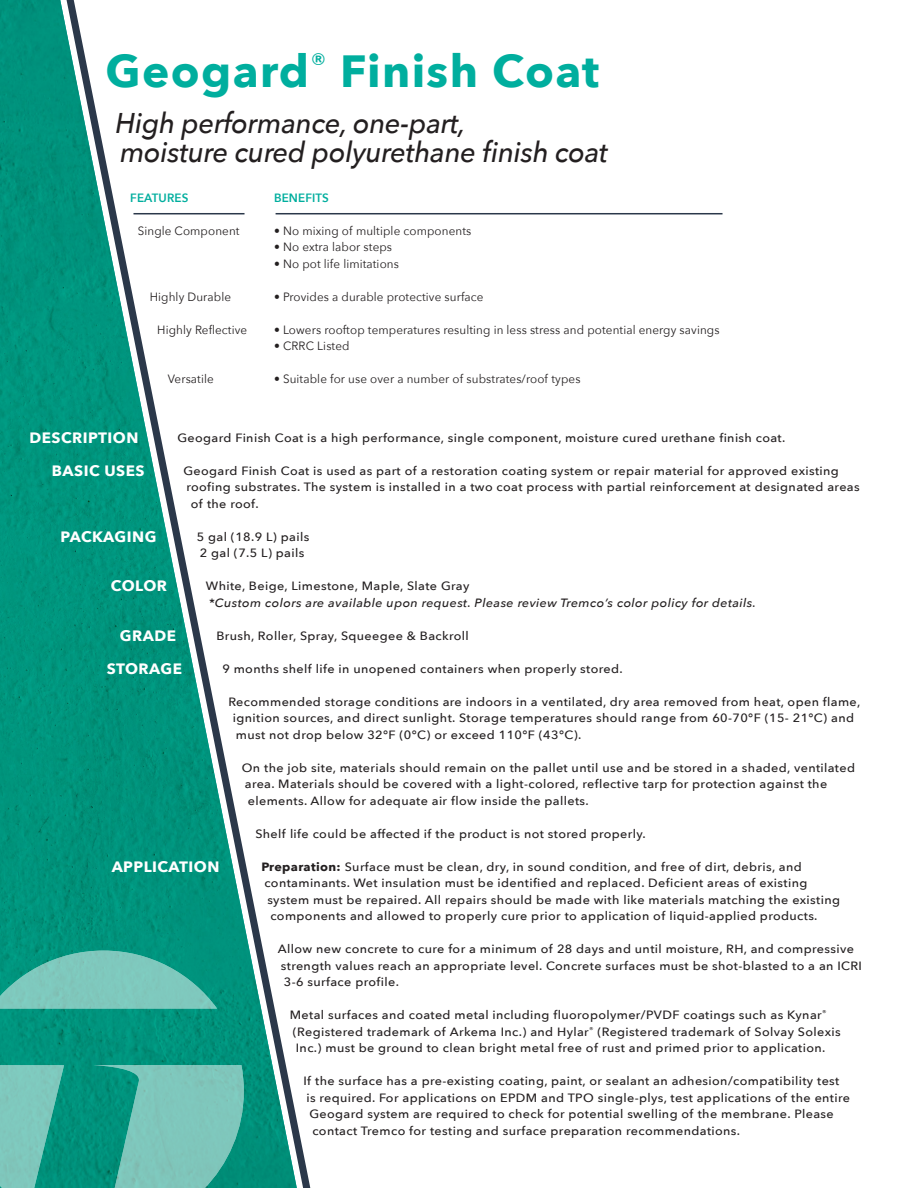
<style>
.page{position:relative;width:918px;height:1188px;background:#fff}
.page>*{position:absolute;margin:0;border:0;box-sizing:border-box;transform-origin:0 0}
.t1{font:700 45px "Avenir Next";letter-spacing:.03em;color:#00ae9e}
.t2{font:italic 500 28.5px "Avenir Next";letter-spacing:-.01em;color:#231f20}
.t3{font:700 15px "Avenir Next";letter-spacing:.03em;color:#fff}
.t4{font:500 12px/16.5px "Avenir Next";letter-spacing:.03em;color:#231f20;scale:1.05 1}
.t5{font:12px "Avenir Next";letter-spacing:.01em;color:#231f20}
.t6{font:italic 500 12px "Avenir Next";letter-spacing:.03em;color:#231f20;scale:1.05 1}
.t7{font:600 12px "Avenir Next";letter-spacing:.01em;color:#00ae9e}
.s1{font-weight:700}
</style>
<div class="page">
<img style="left:0;top:0;width:297px;height:1188px">
<hr style="left:133px;top:213px;width:112px;height:1px;background:#2b384a">
<hr style="left:276px;top:213px;width:447px;height:1px;background:#2b384a">
<svg style="left:0;top:951px;width:217px;height:58px;background:#5dbaab"></svg>
<svg style="left:0;top:1065px;width:64px;height:123px;background:#61baad"></svg>
<svg style="left:93px;top:1065px;width:151px;height:123px;background:#5ab6a8"></svg>
<p class="t1" style="left:105px;top:33px;width:496px">Geogard<sup>®</sup> Finish Coat</p>
<p class="t2" style="left:116px;top:99px;width:352px">High performance, one-part,</p>
<p class="t2" style="left:120px;top:127px;width:490px">moisture cured polyurethane finish coat</p>
<p class="t7" style="left:130px;top:187px;width:60px">FEATURES</p>
<p class="t5" style="left:138px;top:220px;width:103px">Single Component</p>
<p class="t5" style="left:150px;top:286px;width:83px">Highly Durable</p>
<p class="t5" style="left:157px;top:319px;width:91px">Highly Reflective</p>
<p class="t5" style="left:168px;top:369px;width:48px">Versatile</p>
<p class="t7" style="left:274px;top:187px;width:56px">BENEFITS</p>
<p class="t5" style="left:274px;top:220px;width:199px">• No mixing of multiple components</p>
<p class="t5" style="left:274px;top:237px;width:120px">• No extra labor steps</p>
<p class="t5" style="left:274px;top:253px;width:126px">• No pot life limitations</p>
<p class="t5" style="left:274px;top:286px;width:211px">• Provides a durable protective surface</p>
<p class="t5" style="left:274px;top:319px;width:447px">• Lowers rooftop temperatures resulting in less stress and potential energy savings</p>
<p class="t5" style="left:274px;top:336px;width:77px">• CRRC Listed</p>
<p class="t5" style="left:274px;top:369px;width:308px">• Suitable for use over a number of substrates/roof types</p>
<p class="t3" style="left:29px;top:424px;width:110px">DESCRIPTION</p>
<p class="t3" style="left:52px;top:457px;width:94px">BASIC USES</p>
<p class="t4" style="left:177px;top:429px;width:581px">Geogard Finish Coat is a high performance, single component, moisture cured urethane finish coat.</p>
<p class="t4" style="left:183px;top:462px;width:626px">Geogard Finish Coat is used as part of a restoration coating system or repair material for approved existing</p>
<p class="t4" style="left:186px;top:479px;width:643px">roofing substrates. The system is installed in a two coat process with partial reinforcement at designated areas</p>
<p class="t4" style="left:191px;top:495px;width:66px">of the roof.</p>
<p class="t4" style="left:197px;top:528px;width:109px">5 gal (18.9 L) pails</p>
<p class="t4" style="left:200px;top:545px;width:101px">2 gal (7.5 L) pails</p>
<p class="t4" style="left:206px;top:578px;width:253px">White, Beige, Limestone, Maple, Slate Gray</p>
<p class="t6" style="left:209px;top:593px;width:523px">*Custom colors are available upon request. Please review Tremco’s color policy for details.</p>
<p class="t4" style="left:216px;top:627px;width:242px">Brush, Roller, Spray, Squeegee &amp; Backroll</p>
<p class="t4" style="left:222px;top:660px;width:383px">9 months shelf life in unopened containers when properly stored.</p>
<p class="t4" style="left:233px;top:693px;width:599px;text-indent:-4px">Recommended storage conditions are indoors in a ventilated, dry area removed from heat, open flame, ignition sources, and direct sunlight. Storage temperatures should range from 60-70°F (15- 21°C) and must not drop below 32°F (0°C) or exceed 110°F (43°C).</p>
<p class="t4" style="left:242px;top:759px;width:586px">On the job site, materials should remain on the pallet until use and be stored in a shaded, ventilated area. Materials should be covered with a light-colored, reflective tarp for protection against the elements. Allow for adequate air flow inside the pallets.</p>
<p class="t4" style="left:255px;top:825px;width:373px">Shelf life could be affected if the product is not stored properly.</p>
<p class="t4" style="left:261px;top:858px;width:516px"><span class="s1">Preparation:</span> Surface must be clean, dry, in sound condition, and free of dirt, debris, and</p>
<p class="t4" style="left:264px;top:875px;width:519px">contaminants. Wet insulation must be identified and replaced. Deficient areas of existing</p>
<p class="t4" style="left:267px;top:891px;width:547px">system must be repaired. All repairs should be made with like materials matching the existing</p>
<p class="t4" style="left:270px;top:908px;width:523px">components and allowed to properly cure prior to application of liquid-applied products.</p>
<p class="t4" style="left:278px;top:941px;width:558px">Allow new concrete to cure for a minimum of 28 days and until moisture, RH, and compressive strength values reach an appropriate level. Concrete surfaces must be shot-blasted to a an ICRI<br>3-6 surface profile.</p>
<p class="t4" style="left:290px;top:1007px;width:526px">Metal surfaces and coated metal including fluoropolymer/PVDF coatings such as Kynar<sup>® </sup>(Registered trademark of Arkema Inc.) and Hylar<sup>®</sup> (Registered trademark of Solvay Solexis<br>Inc.) must be ground to clean bright metal free of rust and primed prior to application.</p>
<p class="t4" style="left:303px;top:1073px;width:512px">If the surface has a pre-existing coating, paint, or sealant an adhesion/compatibility test</p>
<p class="t4" style="left:306px;top:1089px;width:519px">is required. For applications on EPDM and TPO single-plys, test applications of the entire</p>
<p class="t4" style="left:309px;top:1106px;width:501px">Geogard system are required to check for potential swelling of the membrane. Please</p>
<p class="t4" style="left:312px;top:1122px;width:409px">contact Tremco for testing and surface preparation recommendations.</p>
<p class="t3" style="left:60px;top:523px;width:98px">PACKAGING</p>
<p class="t3" style="left:111px;top:573px;width:58px">COLOR</p>
<p class="t3" style="left:120px;top:622px;width:58px">GRADE</p>
<p class="t3" style="left:107px;top:655px;width:77px">STORAGE</p>
<p class="t3" style="left:112px;top:853px;width:109px">APPLICATION</p>
</div>
